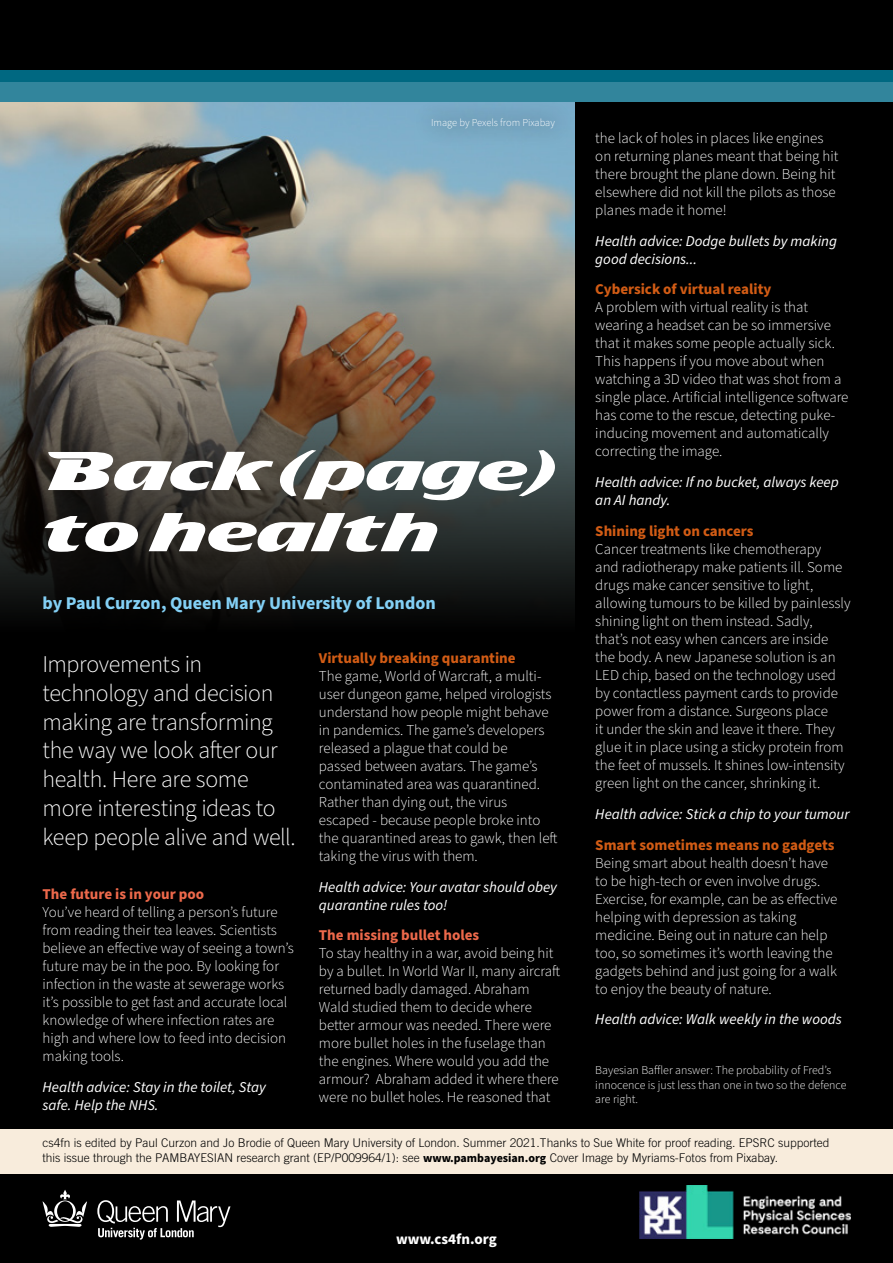
<style>
.page{position:relative;width:893px;height:1263px;background:#fff}
.page>*{position:absolute;margin:0;border:0;box-sizing:border-box;transform-origin:0 0}
.t1{font:700 51px/61.2px "TF Avian";color:#fff}
.t2{font:300 24px/28.8px "Source Sans Pro";letter-spacing:-.015em;color:#fff}
.t3{font:700 18px "Source Sans Pro";color:#83d0f5}
.t4{font:300 15px/18px "Source Sans Pro";color:#fff}
.t5{font:italic 15px/18px "Source Sans Pro";color:#fff}
.t6{font:700 15px "Source Sans Pro";color:#d25c15}
.t7{font:700 15px "Source Sans Pro";color:#ed694b}
.t8{font:700 15px "Source Sans Pro";color:#fff}
.t9{font:300 12px/14.4px "Trade Gothic LT Std";color:#000}
.t10{font:300 12px/14.4px "Source Sans Pro";color:#fff}
.t11{font:300 10.5px "Source Sans Pro";color:#fff}
.s1{font-family:"Source Sans Pro";font-weight:700}
</style>
<div class="page">
<div style="left:0;top:98px;width:893px;height:1165px;background:#000"></div>
<img style="left:0;top:102px;width:574px;height:513px">
<div style="left:0;top:1129px;width:893px;height:45px;background:#f8ecdc"></div>
<svg style="left:97px;top:1200px;width:133px;height:39px"></svg>
<svg style="left:43px;top:1189px;width:44px;height:38px"></svg>
<img style="left:639px;top:1185px;width:211px;height:53px">
<div style="left:409px;top:95px;width:167px;height:55px;background:#78a9c6"></div>
<div style="left:0;top:0;width:893px;height:70px;background:#000"></div>
<div style="left:0;top:70px;width:893px;height:13px;background:#006881"></div>
<div style="left:0;top:83px;width:893px;height:19px;background:#32859c"></div>
<p class="t11" style="left:431px;top:115px;width:125px">Image by Pexels from Pixabay</p>
<p class="t4" style="left:595px;top:129px;width:245px">the lack of holes in places like engines on returning planes meant that being hit there brought the plane down. Being hit elsewhere did not kill the pilots as those planes made it home!</p>
<p class="t5" style="left:595px;top:232px;width:243px">Health advice: Dodge bullets by making good decisions...</p>
<p class="t6" style="left:595px;top:279px;width:178px">Cybersick of virtual reality</p>
<p class="t4" style="left:595px;top:299px;width:255px">A problem with virtual reality is that wearing a headset can be so immersive that it makes some people actually sick.<br>This happens if you move about when watching a 3D video that was shot from a single place. Artificial intelligence software has come to the rescue, detecting puke&shy;inducing movement and automatically correcting the image.</p>
<p class="t5" style="left:595px;top:474px;width:245px">Health advice: If no bucket, always keep an AI handy.</p>
<p class="t6" style="left:595px;top:521px;width:160px">Shining light on cancers</p>
<p class="t4" style="left:595px;top:540px;width:257px">Cancer treatments like chemotherapy<br>and radiotherapy make patients ill. Some drugs make cancer sensitive to light, allowing tumours to be killed by painlessly shining light on them instead. Sadly,<br>that’s not easy when cancers are inside the body. A new Japanese solution is an LED chip, based on the technology used by contactless payment cards to provide power from a distance. Surgeons place<br>it under the skin and leave it there. They glue it in place using a sticky protein from the feet of mussels. It shines low-intensity green light on the cancer, shrinking it.</p>
<p class="t5" style="left:595px;top:805px;width:256px">Health advice: Stick a chip to your tumour</p>
<p class="t6" style="left:595px;top:834px;width:241px">Smart sometimes means no gadgets</p>
<p class="t4" style="left:595px;top:854px;width:244px">Being smart about health doesn’t have to be high-tech or even involve drugs.<br>Exercise, for example, can be as effective helping with depression as taking medicine. Being out in nature can help too, so sometimes it’s worth leaving the gadgets behind and just going for a walk to enjoy the beauty of nature.</p>
<p class="t5" style="left:595px;top:1011px;width:248px">Health advice: Walk weekly in the woods</p>
<p class="t10" style="left:595px;top:1063px;width:253px">Bayesian Baffler answer: The probability of Fred’s innocence is just less than one in two so the defence are right.</p>
<p class="t9" style="left:43px;top:1136px;width:788px">cs4fn is edited by Paul Curzon and Jo Brodie of Queen Mary University of London. Summer 2021.Thanks to Sue White for proof reading. EPSRC supported this issue through the PAMBAYESIAN research grant (EP/P009964/1): see <span class="s1">www.pambayesian.org</span> Cover Image by Myriams-Fotos from Pixabay.</p>
<h1 class="t1" style="left:43px;top:440px;width:516px">Back (page) to health</h1>
<p class="t3" style="left:43px;top:591px;width:395px">by Paul Curzon, Queen Mary University of London</p>
<p class="t6" style="left:319px;top:648px;width:198px">Virtually breaking quarantine</p>
<p class="t4" style="left:319px;top:667px;width:240px">The game, World of Warcraft, a multi&shy;user dungeon game, helped virologists understand how people might behave in pandemics. The game’s developers released a plague that could be<br>passed between avatars. The game’s contaminated area was quarantined.<br>Rather than dying out, the virus escaped - because people broke into the quarantined areas to gawk, then left taking the virus with them.</p>
<p class="t5" style="left:319px;top:878px;width:239px">Health advice: Your avatar should obey quarantine rules too!</p>
<p class="t7" style="left:319px;top:925px;width:162px">The missing bullet holes</p>
<p class="t4" style="left:319px;top:945px;width:243px">To stay healthy in a war, avoid being hit by a bullet. In World War II, many aircraft returned badly damaged. Abraham Wald studied them to decide where better armour was needed. There were more bullet holes in the fuselage than the engines. Where would you add the armour? Abraham added it where there were no bullet holes. He reasoned that</p>
<h2 class="t2" style="left:43px;top:650px;width:255px">Improvements in technology and decision making are transforming the way we look after our health. Here are some more interesting ideas to keep people alive and well.</h2>
<p class="t7" style="left:43px;top:884px;width:163px">The future is in your poo</p>
<p class="t4" style="left:43px;top:903px;width:253px">You’ve heard of telling a person’s future from reading their tea leaves. Scientists believe an effective way of seeing a town’s future may be in the poo. By looking for infection in the waste at sewerage works it’s possible to get fast and accurate local knowledge of where infection rates are high and where low to feed into decision making tools.</p>
<p class="t5" style="left:43px;top:1078px;width:225px">Health advice: Stay in the toilet, Stay safe. Help the NHS.</p>
<p class="t8" style="left:396px;top:1229px;width:102px">www.cs4fn.org</p>
</div>
